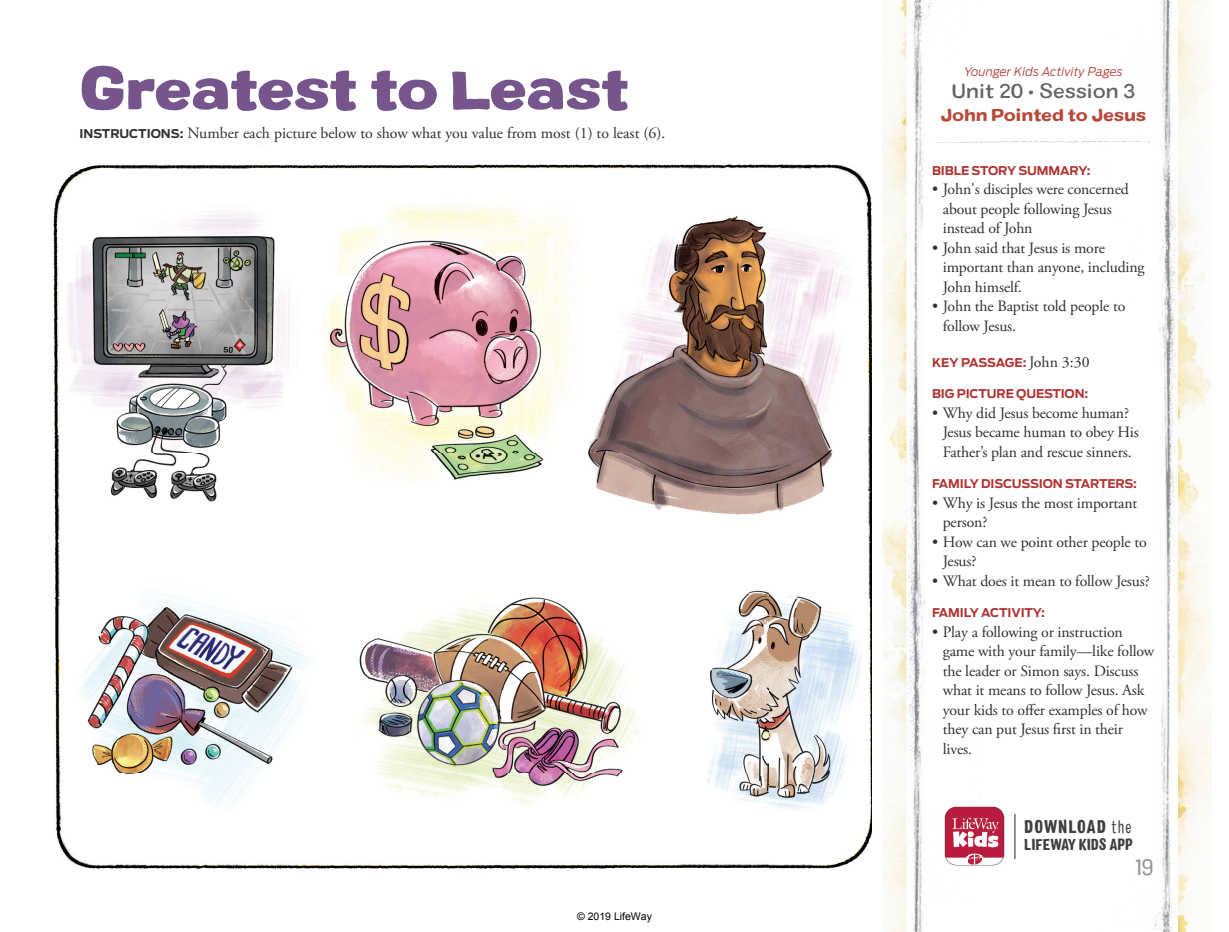
<style>
.page{position:relative;width:1229px;height:932px;background:#fff}
.page>*{position:absolute;margin:0;border:0;box-sizing:border-box;transform-origin:0 0}
.t1{font:900 expanded 54px "Colby";letter-spacing:-.04em;color:#76548c}
.t2{font:22.5px "Colby St Reg";color:#939598}
.t3{font:500 expanded 19.5px "Colby";color:#636366}
.t4{font:900 condensed 18.15px "Colby";letter-spacing:.06em;color:#3e3e3f}
.t5{font:16.5px "Colby Ex Bld";letter-spacing:-.015em;color:#b6493b}
.t6{font:15.75px/19.5px "Adobe Garamond Pro";letter-spacing:-.01em;color:#312f30}
.t7{font:900 condensed 15.75px "Colby";color:#3e3e3f}
.t8{font:700 12px "Antenna";letter-spacing:-.01em;color:#af3331}
.t9{font:italic 300 12px "Antenna";letter-spacing:.01em;color:#b23e36}
.t10{font:10.5px "Arial";color:#000}
.s1{font-family:"Antenna";font-weight:700;font-size:12px}
.s2{font-family:"Adobe Garamond Pro";font-weight:400;font-size:15.75px;color:#312f30}
.s3{font-weight:300}
</style>
<div class="page">
<img style="left:1103px;top:0;width:108px;height:932px">
<img style="left:882px;top:0;width:99px;height:932px">
<img style="left:53px;top:146px;width:818px;height:724px">
<img style="left:940px;top:802px;width:65px;height:67px">
<hr style="left:1014px;top:814px;width:1px;height:45px;background:#231f20">
<svg style="left:935px;top:141px;width:216px;height:2px"></svg>
<h1 class="t1" style="left:80px;top:52px;width:552px">Greatest to Least</h1>
<p class="t6" style="left:80px;top:124px;width:587px"><span class="s1">INSTRUCTIONS:</span> Number each picture below to show what you value from most (1) to least (6).</p>
<p class="t10" style="left:577px;top:909px;width:76px">© 2019 LifeWay</p>
<p class="t9" style="left:964px;top:63px;width:160px">Younger Kids Activity Pages</p>
<p class="t3" style="left:951px;top:79px;width:185px">Unit 20 • Session 3</p>
<p class="t5" style="left:940px;top:104px;width:207px">John Pointed to Jesus</p>
<p class="t8" style="left:932px;top:163px;width:160px">BIBLE STORY SUMMARY:</p>
<p class="t6" style="left:942px;top:180px;width:187px;text-indent:-11px">• John's disciples were concerned about people following Jesus instead of John</p>
<p class="t6" style="left:942px;top:238px;width:203px;text-indent:-11px">• John said that Jesus is more important than anyone, including<br>John himself.</p>
<p class="t6" style="left:942px;top:297px;width:184px;text-indent:-11px">• John the Baptist told people to follow Jesus.</p>
<p class="t8" style="left:932px;top:355px;width:159px">KEY PASSAGE: <span class="s2">John 3:30</span></p>
<p class="t8" style="left:932px;top:387px;width:158px">BIG PICTURE QUESTION:</p>
<p class="t6" style="left:942px;top:403px;width:197px;text-indent:-11px">• Why did Jesus become human?<br>Jesus became human to obey His<br>Father’s plan and rescue sinners.</p>
<p class="t8" style="left:932px;top:477px;width:206px">FAMILY DISCUSSION STARTERS:</p>
<p class="t6" style="left:942px;top:493px;width:196px;text-indent:-11px">• Why is Jesus the most important person?</p>
<p class="t6" style="left:942px;top:532px;width:205px;text-indent:-11px">• How can we point other people to<br>Jesus?</p>
<p class="t6" style="left:932px;top:571px;width:219px">• What does it mean to follow Jesus?</p>
<p class="t8" style="left:932px;top:606px;width:114px">FAMILY ACTIVITY:</p>
<p class="t6" style="left:942px;top:622px;width:213px;text-indent:-11px">• Play a following or instruction game with your family—like follow the leader or Simon says. Discuss what it means to follow Jesus. Ask your kids to offer examples of how they can put Jesus first in their lives.</p>
<p class="t4" style="left:1024px;top:815px;width:109px">DOWNLOAD <span class="s3">the</span></p>
<p class="t7" style="left:1024px;top:834px;width:110px">LIFEWAY KIDS APP</p>
<h2 class="t2" style="left:1134px;top:853px;width:20px">19</h2>
</div>
